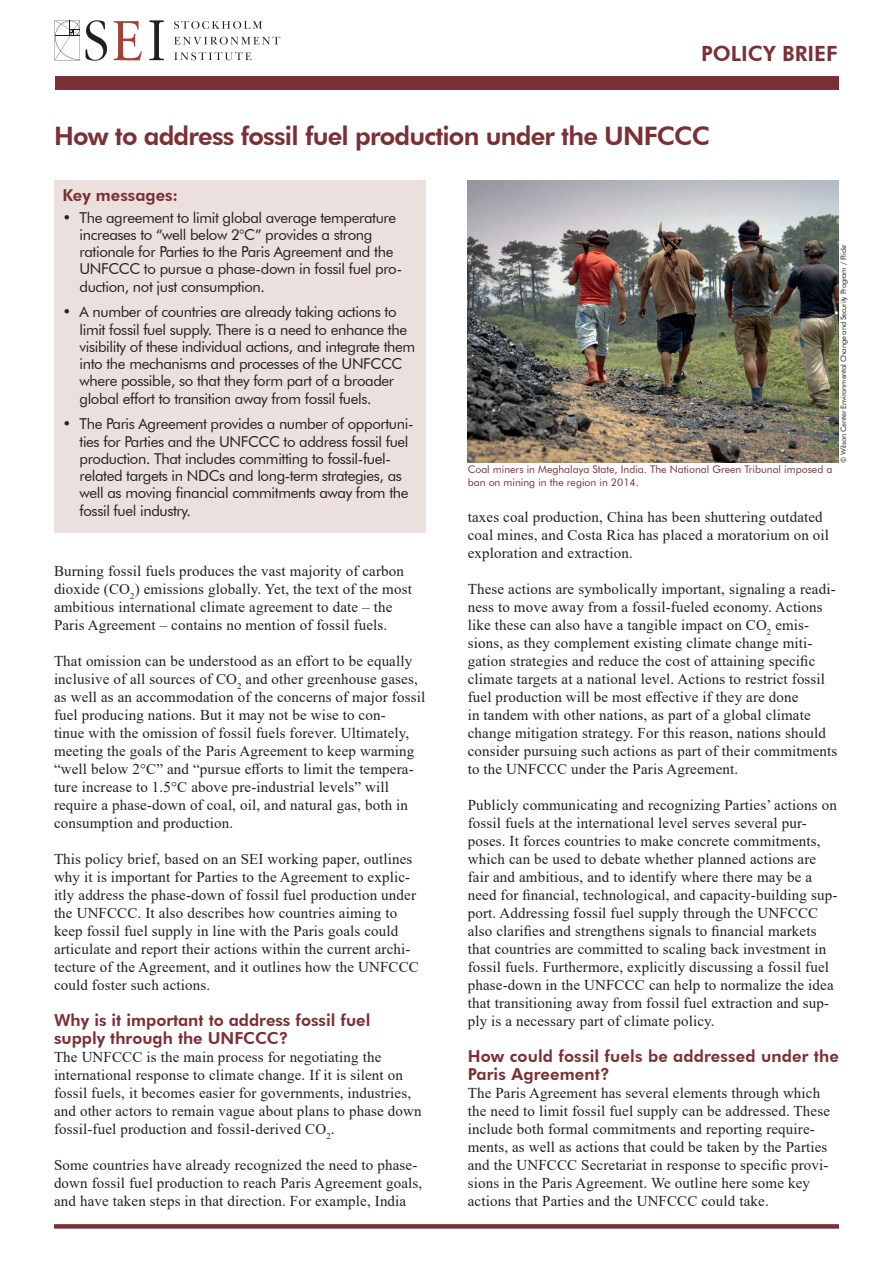
<style>
.page{position:relative;width:893px;height:1263px;background:#fff}
.page>*{position:absolute;margin:0;border:0;box-sizing:border-box;transform-origin:0 0}
.t1{font:800 25.5px "Futura BT";letter-spacing:-.03em;color:#7b3035}
.t2{font:800 21px "Futura BT";color:#7b3035}
.t3{font:800 16.5px/18px "Futura BT";color:#7b3035}
.t4{font:15px/18px "Times New Roman";letter-spacing:.01em;color:#231f20}
.t5{font:15px/17.2px "Futura BT";letter-spacing:-.025em;color:#231f20}
.t6{font:10.5px/12.6px "Futura BT";color:#7b3035}
.t7{font:7.5px "Futura BT";letter-spacing:-.02em;color:#231f20}
</style>
<div class="page">
<div style="left:55px;top:76px;width:783px;height:14px;background:#7b3035"></div>
<svg style="left:174px;top:21px;width:88px;height:8px"></svg>
<svg style="left:174px;top:37px;width:106px;height:23px"></svg>
<svg style="left:149px;top:20px;width:15px;height:40px"></svg>
<svg style="left:55px;top:20px;width:52px;height:41px"></svg>
<svg style="left:114px;top:21px;width:28px;height:39px"></svg>
<div style="left:54px;top:1224px;width:785px;height:5px;background:#7b3035"></div>
<img style="left:468px;top:180px;width:371px;height:283px">
<div style="left:54px;top:180px;width:371px;height:353px;background:#ebe0de"></div>
<h2 class="t2" style="left:701px;top:41px;width:138px">POLICY BRIEF</h2>
<h1 class="t1" style="left:54px;top:121px;width:658px">How to address fossil fuel production under the UNFCCC</h1>
<p class="t3" style="left:63px;top:186px;width:117px">Key messages:</p>
<p class="t5" style="left:80px;top:208px;width:324px;text-indent:-17px">• The agreement to limit global average temperature increases to “well below 2°C” provides a strong rationale for Parties to the Paris Agreement and the UNFCCC to pursue a phase-down in fossil fuel pro&shy;duction, not just consumption.</p>
<p class="t5" style="left:80px;top:303px;width:337px;text-indent:-17px">• A number of countries are already taking actions to limit fossil fuel supply. There is a need to enhance the visibility of these individual actions, and integrate them into the mechanisms and processes of the UNFCCC where possible, so that they form part of a broader global effort to transition away from fossil fuels.</p>
<p class="t5" style="left:80px;top:415px;width:335px;text-indent:-17px">• The Paris Agreement provides a number of opportuni&shy;ties for Parties and the UNFCCC to address fossil fuel production. That includes committing to fossil-fuel&shy;related targets in NDCs and long-term strategies, as well as moving financial commitments away from the fossil fuel industry.</p>
<p class="t4" style="left:54px;top:562px;width:359px">Burning fossil fuels produces the vast majority of carbon dioxide (CO<sub>2</sub>) emissions globally. Yet, the text of the most ambitious international climate agreement to date – the Paris Agreement – contains no mention of fossil fuels.</p>
<p class="t4" style="left:54px;top:652px;width:373px">That omission can be understood as an effort to be equally inclusive of all sources of CO<sub>2</sub> and other greenhouse gases, as well as an accommodation of the concerns of major fossil fuel producing nations. But it may not be wise to con-<br>tinue with the omission of fossil fuels forever. Ultimately, meeting the goals of the Paris Agreement to keep warming “well below 2°C” and “pursue efforts to limit the tempera&shy;ture increase to 1.5°C above pre-industrial levels” will require a phase-down of coal, oil, and natural gas, both in consumption and production.</p>
<p class="t4" style="left:54px;top:850px;width:366px">This policy brief, based on an SEI working paper, outlines why it is important for Parties to the Agreement to explic&shy;itly address the phase-down of fossil fuel production under the UNFCCC. It also describes how countries aiming to keep fossil fuel supply in line with the Paris goals could articulate and report their actions within the current archi&shy;tecture of the Agreement, and it outlines how the UNFCCC could foster such actions.</p>
<p class="t3" style="left:54px;top:1011px;width:318px">Why is it important to address fossil fuel supply through the UNFCCC?</p>
<p class="t4" style="left:54px;top:1048px;width:369px">The UNFCCC is the main process for negotiating the international response to climate change. If it is silent on fossil fuels, it becomes easier for governments, industries, and other actors to remain vague about plans to phase down fossil-fuel production and fossil-derived CO<sub>2</sub>.</p>
<p class="t4" style="left:54px;top:1156px;width:370px">Some countries have already recognized the need to phase&shy;down fossil fuel production to reach Paris Agreement goals, and have taken steps in that direction. For example, India</p>
<p class="t6" style="left:468px;top:463px;width:366px">Coal miners in Meghalaya State, India. The National Green Tribunal imposed a ban on mining in the region in 2014.</p>
<p class="t7" style="left:839px;top:463px;width:221px;rotate:-90deg">© Wilson Center Environmental Change and Security Program / Flickr</p>
<p class="t4" style="left:468px;top:508px;width:363px">taxes coal production, China has been shuttering outdated coal mines, and Costa Rica has placed a moratorium on oil exploration and extraction.</p>
<p class="t4" style="left:468px;top:580px;width:371px">These actions are symbolically important, signaling a readi&shy;ness to move away from a fossil-fueled economy. Actions like these can also have a tangible impact on CO<sub>2</sub> emis&shy;sions, as they complement existing climate change miti&shy;gation strategies and reduce the cost of attaining specific climate targets at a national level. Actions to restrict fossil fuel production will be most effective if they are done<br>in tandem with other nations, as part of a global climate change mitigation strategy. For this reason, nations should consider pursuing such actions as part of their commitments to the UNFCCC under the Paris Agreement.</p>
<p class="t4" style="left:468px;top:796px;width:371px">Publicly communicating and recognizing Parties’ actions on fossil fuels at the international level serves several pur&shy;poses. It forces countries to make concrete commitments, which can be used to debate whether planned actions are fair and ambitious, and to identify where there may be a need for financial, technological, and capacity-building sup&shy;port. Addressing fossil fuel supply through the UNFCCC also clarifies and strengthens signals to financial markets that countries are committed to scaling back investment in fossil fuels. Furthermore, explicitly discussing a fossil fuel phase-down in the UNFCCC can help to normalize the idea that transitioning away from fossil fuel extraction and sup&shy;ply is a necessary part of climate policy.</p>
<p class="t3" style="left:468px;top:1047px;width:373px">How could fossil fuels be addressed under the<br>Paris Agreement?</p>
<p class="t4" style="left:468px;top:1084px;width:364px">The Paris Agreement has several elements through which the need to limit fossil fuel supply can be addressed. These include both formal commitments and reporting require&shy;ments, as well as actions that could be taken by the Parties and the UNFCCC Secretariat in response to specific provi&shy;sions in the Paris Agreement. We outline here some key actions that Parties and the UNFCCC could take.</p>
</div>
